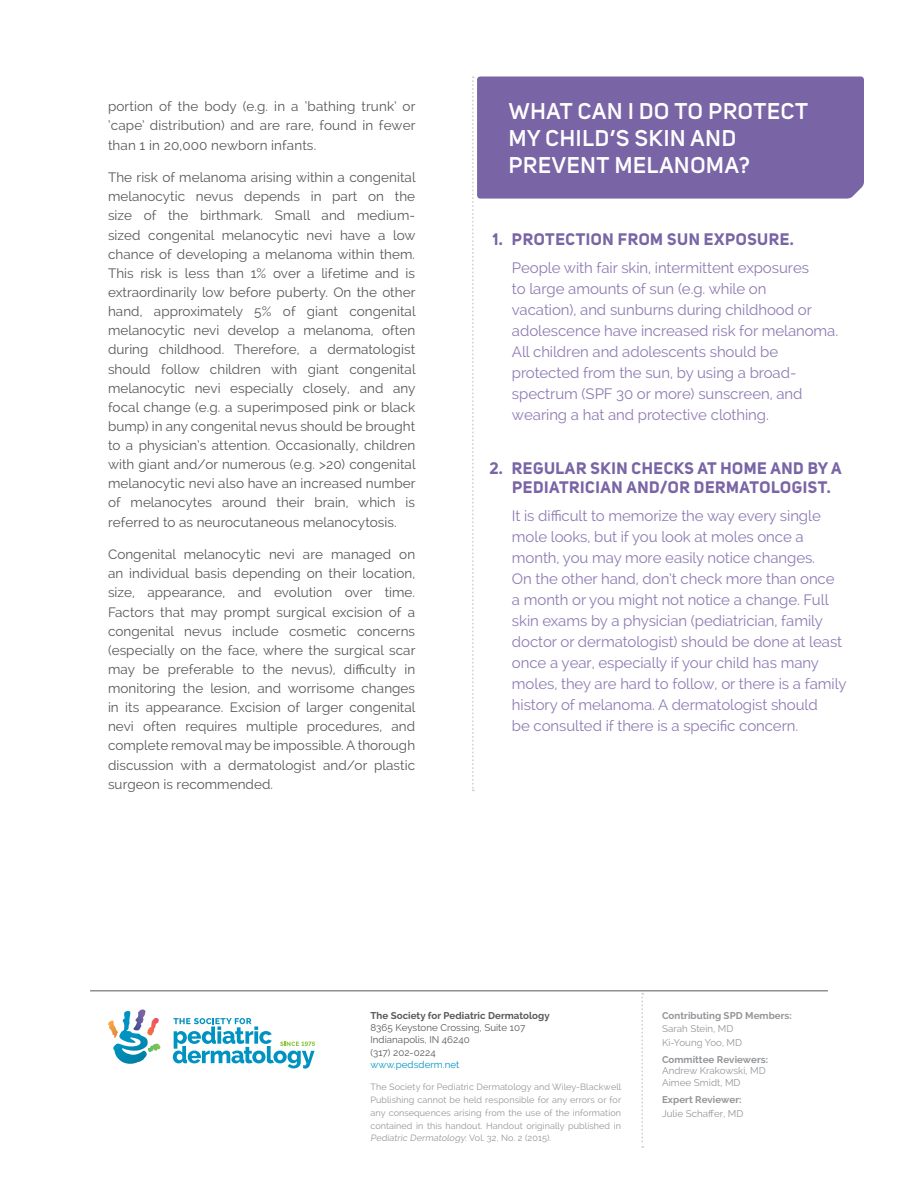
<style>
.page{position:relative;width:918px;height:1188px;background:#fff}
.page>*{position:absolute;margin:0;border:0;box-sizing:border-box;transform-origin:0 0}
.t1{font:600 22.5px/27px "Uni Sans";letter-spacing:.035em;color:#fff}
.t2{font:700 16.5px/19.8px "Uni Sans";letter-spacing:.035em;color:#7964a5}
.t3{font:15px/21px "Raleway";letter-spacing:-.005em;color:#8e7bb3}
.t4{font:13.5px/19.2px "Raleway";letter-spacing:.005em;color:#57585a;text-align:justify}
.t5{font:9.75px/13.5px "Raleway";letter-spacing:.005em;color:#939598}
.t6{font:9.75px/12.3px "Raleway";letter-spacing:.005em;color:#57585a}
.t7{font:700 9.75px "Raleway";letter-spacing:.005em;color:#939598}
.t8{font:700 9.75px "Raleway";letter-spacing:.005em;color:#57585a}
.t9{font:9.75px "Raleway";letter-spacing:.005em;color:#0093c1}
.t10{font:9px/12.8px "Raleway";letter-spacing:.01em;color:#939598;text-align:justify}
</style>
<div class="page">
<div style="left:477px;top:76px;width:387px;height:123px;background:#7964a5"></div>
<svg style="left:472px;top:76px;width:2px;height:715px"></svg>
<svg style="left:641px;top:993px;width:2px;height:155px"></svg>
<svg style="left:108px;top:1010px;width:53px;height:54px"></svg>
<svg style="left:173px;top:1018px;width:142px;height:51px"></svg>
<hr style="left:90px;top:990px;width:738px;height:1px;background:#57585a">
<p class="t4" style="left:108px;top:97px;width:309px">portion of the body (e.g. in a ‘bathing trunk’ or ‘cape’ distribution) and are rare, found in fewer than 1 in 20,000 newborn infants.</p>
<p class="t4" style="left:108px;top:168px;width:309px">The risk of melanoma arising within a congenital melanocytic nevus depends in part on the size of the birthmark. Small and medium&shy;sized congenital melanocytic nevi have a low chance of developing a melanoma within them.<br>This risk is less than 1% over a lifetime and is extraordinarily low before puberty. On the other hand, approximately 5% of giant congenital melanocytic nevi develop a melanoma, often during childhood. Therefore, a dermatologist should follow children with giant congenital melanocytic nevi especially closely, and any focal change (e.g. a superimposed pink or black bump) in any congenital nevus should be brought to a physician’s attention. Occasionally, children with giant and/or numerous (e.g. &gt;20) congenital melanocytic nevi also have an increased number of melanocytes around their brain, which is referred to as neurocutaneous melanocytosis.</p>
<p class="t4" style="left:108px;top:545px;width:309px">Congenital melanocytic nevi are managed on an individual basis depending on their location, size, appearance, and evolution over time.<br>Factors that may prompt surgical excision of a congenital nevus include cosmetic concerns (especially on the face, where the surgical scar may be preferable to the nevus), difficulty in monitoring the lesion, and worrisome changes in its appearance. Excision of larger congenital nevi often requires multiple procedures, and complete removal may be impossible. A thorough discussion with a dermatologist and/or plastic surgeon is recommended.</p>
<h1 class="t1" style="left:509px;top:96px;width:301px">WHAT CAN I DO TO PROTECT<br>MY CHILD’S SKIN AND<br>PREVENT MELANOMA?</h1>
<p class="t2" style="left:493px;top:229px;width:303px">1. PROTECTION FROM SUN EXPOSURE.</p>
<p class="t3" style="left:512px;top:257px;width:328px">People with fair skin, intermittent exposures<br>to large amounts of sun (e.g. while on<br>vacation), and sunburns during childhood or adolescence have increased risk for melanoma.<br>All children and adolescents should be protected from the sun, by using a broad&shy;spectrum (SPF 30 or more) sunscreen, and wearing a hat and protective clothing.</p>
<p class="t2" style="left:512px;top:458px;width:331px;text-indent:-23px">2. REGULAR SKIN CHECKS AT HOME AND BY A<br>PEDIATRICIAN AND/OR DERMATOLOGIST.</p>
<p class="t3" style="left:512px;top:505px;width:336px">It is difficult to memorize the way every single mole looks, but if you look at moles once a month, you may more easily notice changes.<br>On the other hand, don’t check more than once a month or you might not notice a change. Full skin exams by a physician (pediatrician, family doctor or dermatologist) should be done at least once a year, especially if your child has many moles, they are hard to follow, or there is a family history of melanoma. A dermatologist should<br>be consulted if there is a specific concern.</p>
<p class="t8" style="left:370px;top:1010px;width:181px">The Society for Pediatric Dermatology</p>
<p class="t6" style="left:370px;top:1021px;width:156px">8365 Keystone Crossing, Suite 107<br>Indianapolis, IN 46240<br>(317) 202-0224</p>
<p class="t9" style="left:370px;top:1059px;width:91px">www.pedsderm.net</p>
<p class="t10" style="left:370px;top:1081px;width:252px">The Society for Pediatric Dermatology and Wiley-Blackwell Publishing cannot be held responsible for any errors or for any consequences arising from the use of the information contained in this handout. Handout originally published in Pediatric Dermatology: Vo l . 3 2 , N o . 2 ( 2 0 1 5 ) .</p>
<p class="t7" style="left:662px;top:1010px;width:131px">Contributing SPD Members:</p>
<p class="t5" style="left:662px;top:1022px;width:82px">Sarah Stein, MD<br>Ki-Young Yoo, MD</p>
<p class="t7" style="left:662px;top:1054px;width:108px">Committee Reviewers:</p>
<p class="t5" style="left:662px;top:1065px;width:105px;line-height:11.7px">Andrew Krakowski, MD<br>Aimee Smidt, MD</p>
<p class="t7" style="left:662px;top:1094px;width:81px">Expert Reviewer:</p>
<p class="t5" style="left:662px;top:1107px;width:83px">Julie Schaffer, MD</p>
</div>
